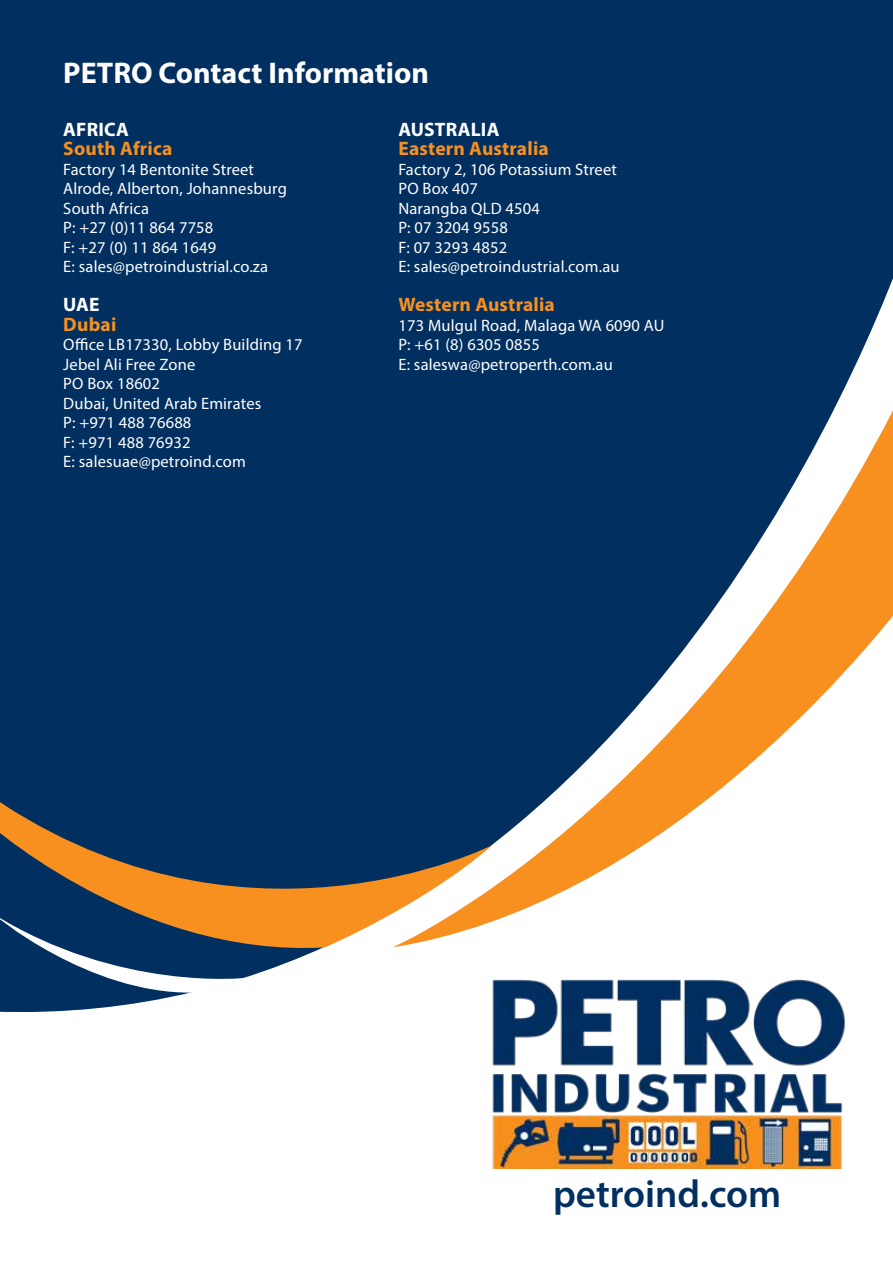
<style>
.page{position:relative;width:893px;height:1263px;background:#fff}
.page>*{position:absolute;margin:0;border:0;box-sizing:border-box;transform-origin:0 0}
.t1{font:600 39px "Myriad Pro";color:#002f60}
.t2{font:700 30px "Myriad Pro";color:#fff}
.t3{font:700 19.5px "Myriad Pro";letter-spacing:.01em;color:#f7901e}
.t4{font:700 19.5px "Myriad Pro";letter-spacing:.01em;color:#fff}
.t5{font:16.5px/19.5px "Myriad Pro";letter-spacing:.01em;color:#fff}
</style>
<div class="page">
<div style="left:0;top:0;width:893px;height:1012px;background:#002f60"></div>
<svg style="left:393px;top:368px;width:500px;height:579px;fill:#002f60"></svg>
<svg style="left:0;top:787px;width:493px;height:187px;background:#676766"></svg>
<svg style="left:0;top:913px;width:246px;height:81px;background:#3f5872"></svg>
<img style="left:485px;top:963px;width:365px;height:206px">
<h2 class="t2" style="left:63px;top:54px;width:367px">PETRO Contact Information</h2>
<p class="t4" style="left:63px;top:116px;width:67px">AFRICA</p>
<p class="t3" style="left:63px;top:136px;width:111px">South Africa</p>
<p class="t5" style="left:63px;top:159px;width:225px">Factory 14 Bentonite Street<br>Alrode, Alberton, Johannesburg<br>South Africa<br>P: +27 (0)11 864 7758<br>F: +27 (0) 11 864 1649<br>E: sales@petroindustrial.co.za</p>
<p class="t4" style="left:63px;top:292px;width:38px">UAE</p>
<p class="t3" style="left:63px;top:311px;width:55px">Dubai</p>
<p class="t5" style="left:63px;top:334px;width:241px">Office LB17330, Lobby Building 17<br>Jebel Ali Free Zone<br>PO Box 18602<br>Dubai, United Arab Emirates<br>P: +971 488 76688<br>F: +971 488 76932<br>E: salesuae@petroind.com</p>
<p class="t4" style="left:398px;top:116px;width:103px">AUSTRALIA</p>
<p class="t3" style="left:398px;top:136px;width:152px">Eastern Australia</p>
<p class="t5" style="left:398px;top:159px;width:223px">Factory 2, 106 Potassium Street<br>PO Box 407<br>Narangba QLD 4504<br>P: 07 3204 9558<br>F: 07 3293 4852<br>E: sales@petroindustrial.com.au</p>
<p class="t3" style="left:398px;top:292px;width:158px">Western Australia</p>
<p class="t5" style="left:398px;top:315px;width:267px">173 Mulgul Road, Malaga WA 6090 AU<br>P: +61 (8) 6305 0855<br>E: saleswa@petroperth.com.au</p>
<h1 class="t1" style="left:553px;top:1169px;width:230px">petroind.com</h1>
</div>
